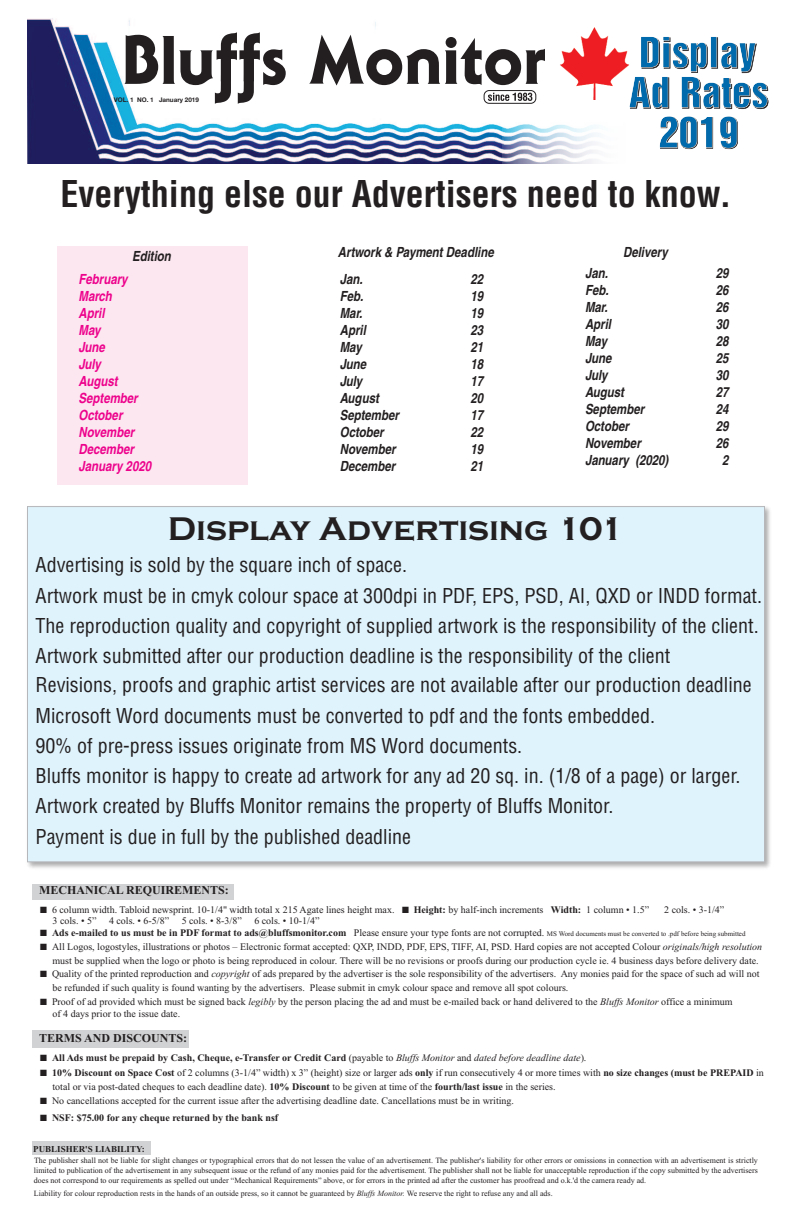
<style>
.page{position:relative;width:792px;height:1224px;background:#fff}
.page>*{position:absolute;margin:0;border:0;box-sizing:border-box;transform-origin:0 0}
.t1{font:700 condensed 36px "Helvetica";color:#231f20}
.t2{font:700 34px "Copperplate T";color:#231f20}
.t3{font:condensed 20px/30.1px "Helvetica";color:#231f20}
.t4{font:italic 700 condensed 14px "Helvetica";color:#231f20}
.t5{font:italic 700 condensed 14px/17px "Helvetica";color:#ed028c}
.t6{font:700 12px "Times New Roman";color:#231f20}
.t7{font:10px/14px "Times New Roman";color:#231f20}
.t8{font:700 10px "Times New Roman";color:#231f20}
.t9{font:700 9px "Times New Roman";color:#231f20}
.t10{font:8px/10px "Times New Roman";color:#231f20;text-align:justify}
.t11{font:7px "Times New Roman";color:#231f20}
.t12{font:700 6.3px "Helvetica Neue";color:#231f20}
.s1{font-weight:700}
.s2{font-weight:700;font-size:10px}
.s3{font-size:10px}
.s4{font-style:italic}
.s5{font-weight:400}
.s6{font-weight:400;font-style:italic}
</style>
<div class="page">
<div style="left:57px;top:247px;width:191px;height:238px;background:#fce7f0"></div>
<img style="left:27px;top:507px;width:743px;height:361px">
<div style="left:28px;top:507px;width:736px;height:354px;background:#dff3fc"></div>
<div style="left:32px;top:884px;width:202px;height:15px;background:#d1d2d4"></div>
<div style="left:32px;top:1030px;width:157px;height:18px;background:#d1d2d4"></div>
<div style="left:32px;top:1141px;width:119px;height:13px;background:#d1d2d4"></div>
<img style="left:27px;top:18px;width:475px;height:146px">
<svg style="left:502px;top:27px;width:94px;height:137px"></svg>
<img style="left:560px;top:28px;width:69px;height:72px">
<svg style="left:629px;top:37px;width:139px;height:72px"></svg>
<svg style="left:659px;top:116px;width:79px;height:33px"></svg>
<svg style="left:124px;top:32px;width:162px;height:72px"></svg>
<svg style="left:309px;top:35px;width:236px;height:69px"></svg>
<p class="t12" style="left:114px;top:96px;width:87px">VOL. 1 NO. 1 January 2019</p>
<h1 class="t1" style="left:60px;top:174px;width:673px">Everything else our Advertisers need to know.</h1>
<h3 class="t4" style="left:132px;top:251px;width:40px">Edition</h3>
<h3 class="t4" style="left:623px;top:247px;width:46px">Delivery</h3>
<h3 class="t4" style="left:340px;top:274px;width:24px">Jan.</h3>
<h3 class="t4" style="left:470px;top:274px;width:14px">22</h3>
<h3 class="t4" style="left:340px;top:291px;width:25px">Feb.</h3>
<h3 class="t4" style="left:470px;top:291px;width:14px">19</h3>
<h3 class="t4" style="left:340px;top:308px;width:24px">Mar.</h3>
<h3 class="t4" style="left:470px;top:308px;width:14px">19</h3>
<h3 class="t4" style="left:340px;top:325px;width:28px">April</h3>
<h3 class="t4" style="left:470px;top:325px;width:14px">23</h3>
<h3 class="t4" style="left:340px;top:342px;width:24px">May</h3>
<h3 class="t4" style="left:470px;top:342px;width:14px">21</h3>
<h3 class="t4" style="left:340px;top:359px;width:28px">June</h3>
<h3 class="t4" style="left:470px;top:359px;width:14px">18</h3>
<h3 class="t4" style="left:340px;top:376px;width:24px">July</h3>
<h3 class="t4" style="left:470px;top:376px;width:14px">17</h3>
<h3 class="t4" style="left:340px;top:393px;width:41px">August</h3>
<h3 class="t4" style="left:470px;top:393px;width:14px">20</h3>
<h3 class="t4" style="left:340px;top:410px;width:61px">September</h3>
<h3 class="t4" style="left:470px;top:410px;width:14px">17</h3>
<h3 class="t4" style="left:340px;top:427px;width:45px">October</h3>
<h3 class="t4" style="left:470px;top:427px;width:14px">22</h3>
<h3 class="t4" style="left:340px;top:444px;width:57px">November</h3>
<h3 class="t4" style="left:470px;top:444px;width:14px">19</h3>
<h3 class="t4" style="left:340px;top:461px;width:57px">December</h3>
<h3 class="t4" style="left:470px;top:461px;width:14px">21</h3>
<h3 class="t4" style="left:338px;top:247px;width:158px">Artwork &amp; Payment Deadline</h3>
<h3 class="t4" style="left:585px;top:268px;width:24px">Jan.</h3>
<h3 class="t4" style="left:716px;top:268px;width:14px">29</h3>
<h3 class="t4" style="left:585px;top:285px;width:25px">Feb.</h3>
<h3 class="t4" style="left:716px;top:285px;width:14px">26</h3>
<h3 class="t4" style="left:585px;top:302px;width:24px">Mar.</h3>
<h3 class="t4" style="left:716px;top:302px;width:14px">26</h3>
<h3 class="t4" style="left:585px;top:319px;width:28px">April</h3>
<h3 class="t4" style="left:716px;top:319px;width:14px">30</h3>
<h3 class="t4" style="left:585px;top:336px;width:24px">May</h3>
<h3 class="t4" style="left:716px;top:336px;width:14px">28</h3>
<h3 class="t4" style="left:585px;top:353px;width:28px">June</h3>
<h3 class="t4" style="left:716px;top:353px;width:14px">25</h3>
<h3 class="t4" style="left:585px;top:370px;width:24px">July</h3>
<h3 class="t4" style="left:716px;top:370px;width:14px">30</h3>
<h3 class="t4" style="left:585px;top:387px;width:41px">August</h3>
<h3 class="t4" style="left:716px;top:387px;width:14px">27</h3>
<h3 class="t4" style="left:585px;top:404px;width:61px">September</h3>
<h3 class="t4" style="left:716px;top:404px;width:14px">24</h3>
<h3 class="t4" style="left:585px;top:421px;width:45px">October</h3>
<h3 class="t4" style="left:716px;top:421px;width:14px">29</h3>
<h3 class="t4" style="left:585px;top:438px;width:57px">November</h3>
<h3 class="t4" style="left:716px;top:438px;width:14px">26</h3>
<h3 class="t4" style="left:585px;top:455px;width:85px">January (2020)</h3>
<h3 class="t4" style="left:722px;top:455px;width:8px">2</h3>
<h3 class="t5" style="left:78px;top:272px;width:74px">February<br>March<br>April<br>May<br>June<br>July<br>August<br>September<br>October<br>November<br>December<br>January 2020</h3>
<h2 class="t2" style="left:168px;top:508px;width:458px">Display Advertising 101</h2>
<h3 class="t3" style="left:36px;top:551px;width:373px">Advertising is sold by the square inch of space.</h3>
<h3 class="t3" style="left:36px;top:581px;width:728px">Artwork must be in cmyk colour space at 300dpi in PDF, EPS, PSD, AI, QXD or INDD format.</h3>
<h3 class="t3" style="left:36px;top:611px;width:725px">The reproduction quality and copyright of supplied artwork is the responsibility of the client.<br>Artwork submitted after our production deadline is the responsibility of the client</h3>
<h3 class="t3" style="left:36px;top:670px;width:718px">Revisions, proofs and graphic artist services are not available after our production deadline</h3>
<h3 class="t3" style="left:36px;top:701px;width:621px">Microsoft Word documents must be converted to pdf and the fonts embedded.</h3>
<h3 class="t3" style="left:36px;top:731px;width:706px">90% of pre-press issues originate from MS Word documents.<br>Bluffs monitor is happy to create ad artwork for any ad 20 sq. in. (1/8 of a page) or larger.</h3>
<h3 class="t3" style="left:36px;top:792px;width:579px">Artwork created by Bluffs Monitor remains the property of Bluffs Monitor.</h3>
<h3 class="t3" style="left:36px;top:822px;width:377px">Payment is due in full by the published deadline</h3>
<p class="t6" style="left:39px;top:883px;width:191px">MECHANICAL REQUIREMENTS:</p>
<p class="t7" style="left:40px;top:903px;width:611px">■ 6 column width. Tabloid newsprint. 10-1/4" width total x 215 Agate lines height max. ■ <span class="s1">Height:</span> by half-inch increments <span class="s1">Width:</span> 1 column • 1.5”</p>
<p class="t7" style="left:664px;top:903px;width:62px">2 cols. • 3-1/4”</p>
<p class="t7" style="left:53px;top:914px;width:269px">3 cols. • 5” 4 cols. • 6-5/8” 5 cols. • 8-3/8” 6 cols. • 10-1/4”</p>
<p class="t11" style="left:40px;top:929px;width:707px">■ <span class="s2">Ads e-mailed to us must be in PDF format to ads@bluffsmonitor.com</span> <span class="s3">Please ensure your type fonts are not corrupted.</span> MS Word documents must be converted to .pdf before being submitted</p>
<p class="t7" style="left:53px;top:940px;width:711px;text-indent:-13px">■ All Logos, logostyles, illustrations or photos – Electronic format accepted: QXP, INDD, PDF, EPS, TIFF, AI, PSD. Hard copies are not accepted Colour <span class="s4">originals/high resolution </span>must be supplied when the logo or photo is being reproduced in colour. There will be no revisions or proofs during our production cycle ie. 4 business days before delivery date.</p>
<p class="t7" style="left:52px;top:966px;width:709px;text-indent:-12px">■ Quality of the printed reproduction and <span class="s4">copyright</span> of ads prepared by the advertiser is the sole responsibility of the advertisers. Any monies paid for the space of such ad will not be refunded if such quality is found wanting by the advertisers. Please submit in cmyk colour space and remove all spot colours.</p>
<p class="t7" style="left:52px;top:996px;width:682px;line-height:12px;text-indent:-12px">■ Proof of ad provided which must be signed back <span class="s4">legibly</span> by the person placing the ad and must be e-mailed back or hand delivered to the <span class="s4">Bluffs Monitor</span> office a minimum of 4 days prior to the issue date.</p>
<p class="t6" style="left:39px;top:1031px;width:150px">TERMS AND DISCOUNTS:</p>
<p class="t8" style="left:40px;top:1052px;width:548px">■ All Ads must be prepaid by Cash, Cheque, e-Transfer or Credit Card <span class="s5">(payable to</span> <span class="s6">Bluffs Monitor</span> <span class="s5">and</span> <span class="s6">dated before deadline date</span><span class="s5">).</span></p>
<p class="t7" style="left:52px;top:1065px;width:713px;text-indent:-12px">■ <span class="s1">10% Discount on Space Cost</span> of 2 columns (3-1/4” width) x 3” (height) size or larger ads <span class="s1">only</span> if run consecutively 4 or more times with <span class="s1">no size changes (must be PREPAID</span> in total or via post-dated cheques to each deadline date). <span class="s1">10% Discount</span> to be given at time of the <span class="s1">fourth/last issue</span> in the series.</p>
<p class="t7" style="left:40px;top:1094px;width:476px">■ No cancellations accepted for the current issue after the advertising deadline date. Cancellations must be in writing.</p>
<p class="t8" style="left:40px;top:1112px;width:240px">■ NSF: $75.00 for any cheque returned by the bank nsf</p>
<p class="t9" style="left:33px;top:1143px;width:113px">PUBLISHER'S LIABILITY:</p>
<p class="t10" style="left:34px;top:1156px;width:726px">The publisher shall not be liable for slight changes or typographical errors that do not lessen the value of an advertisement. The publisher's liability for other errors or omissions in connection with an advertisement is strictly limited to publication of the advertisement in any subsequent issue or the refund of any monies paid for the advertisement. The publisher shall not be liable for unacceptable reproduction if the copy submitted by the advertisers does not correspond to our requirements as spelled out under “Mechanical Requirements” above, or for errors in the printed ad after the customer has proofread and o.k.'d the camera ready ad.</p>
<p class="t10" style="left:34px;top:1189px;width:520px">Liability for colour reproduction rests in the hands of an outside press, so it cannot be guaranteed by <span class="s4">Bluffs Monitor.</span> We reserve the right to refuse any and all ads.</p>
</div>
